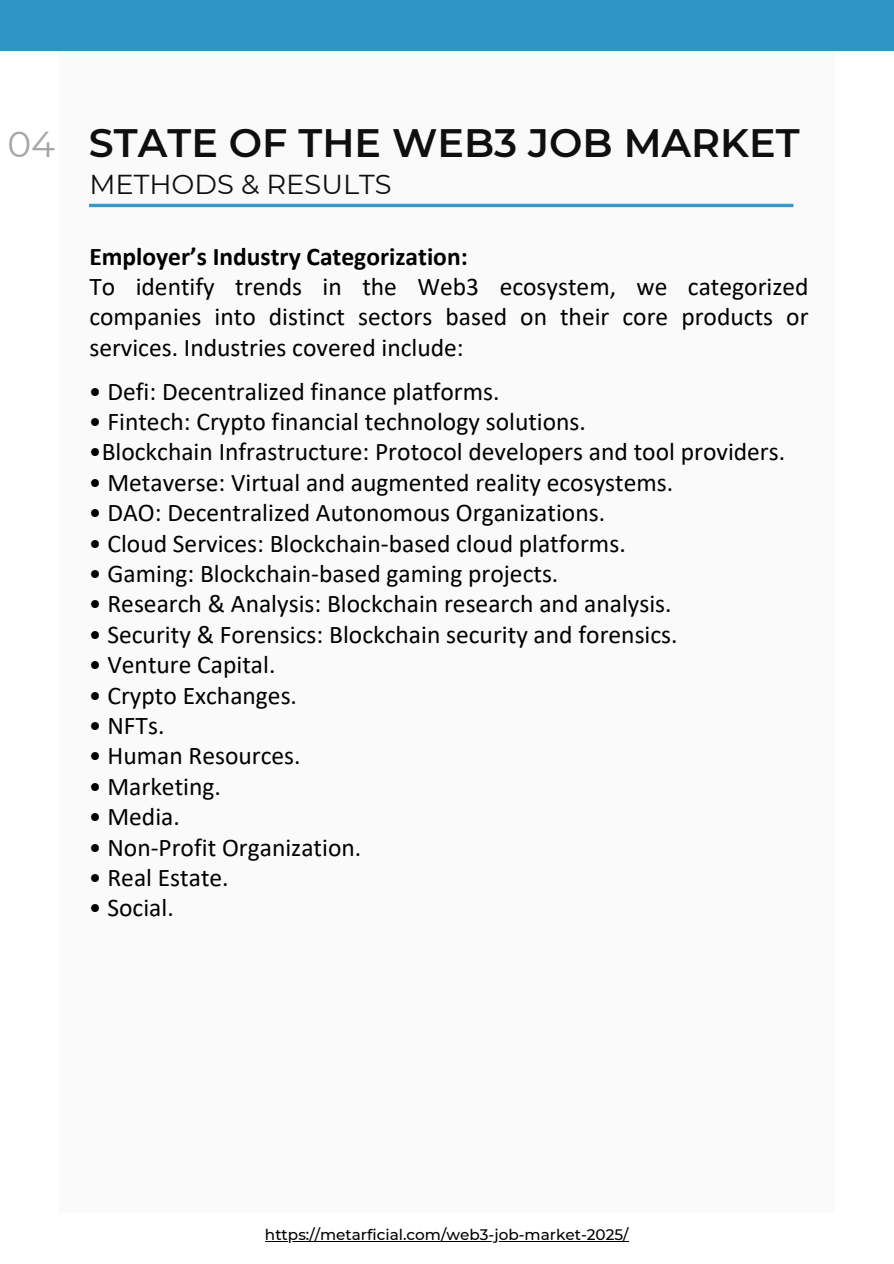
<style>
.page{position:relative;width:894px;height:1264px;background:#fff}
.page>*{position:absolute;margin:0;border:0;box-sizing:border-box;transform-origin:0 0}
.t1{font:600 39.6px "Montserrat";color:#100f0d}
.t2{font:36px "Montserrat";color:#a6a6a6}
.t3{font:27.3px "Montserrat";color:#100f0d}
.t4{font:25.5px/30.3px "Calibri";color:#000}
.t5{font:500 15.15px "Montserrat";color:#000}
.s1{font-weight:700}
</style>
<div class="page">
<div style="left:59px;top:51px;width:775px;height:1161px;background:#fafafa"></div>
<div style="left:0;top:0;width:893px;height:51px;background:#2f94c6"></div>
<hr style="left:89px;top:204px;width:704px;height:3px;background:#3797c8">
<hr style="left:265px;top:1241px;width:363px;height:1px;background:#000">
<h2 class="t2" style="left:7px;top:123px;width:49px">04</h2>
<h1 class="t1" style="left:89px;top:118px;width:712px">STATE OF THE WEB3 JOB MARKET</h1>
<p class="t3" style="left:89px;top:167px;width:304px">METHODS &amp; RESULTS</p>
<h3 class="t4" style="left:89px;top:243px;width:720px"><span class="s1">Employer’s Industry Categorization:<br></span>To identify trends in the Web3 ecosystem, we categorized companies into distinct sectors based on their core products or services. Industries covered include:</h3>
<p class="t4" style="left:89px;top:378px;width:412px">• Defi: Decentralized finance platforms.</p>
<p class="t4" style="left:89px;top:408px;width:498px">• Fintech: Crypto financial technology solutions.</p>
<p class="t4" style="left:89px;top:439px;width:697px">•Blockchain Infrastructure: Protocol developers and tool providers.</p>
<p class="t4" style="left:89px;top:469px;width:585px">• Metaverse: Virtual and augmented reality ecosystems.</p>
<p class="t4" style="left:89px;top:499px;width:517px">• DAO: Decentralized Autonomous Organizations.</p>
<p class="t4" style="left:89px;top:530px;width:538px">• Cloud Services: Blockchain-based cloud platforms.</p>
<p class="t4" style="left:89px;top:560px;width:471px">• Gaming: Blockchain-based gaming projects.</p>
<p class="t4" style="left:89px;top:591px;width:584px">• Research &amp; Analysis: Blockchain research and analysis.</p>
<p class="t4" style="left:89px;top:621px;width:590px">• Security &amp; Forensics: Blockchain security and forensics.</p>
<p class="t4" style="left:89px;top:651px;width:188px">• Venture Capital.</p>
<p class="t4" style="left:89px;top:682px;width:209px">• Crypto Exchanges.</p>
<p class="t4" style="left:89px;top:712px;width:77px">• NFTs.</p>
<p class="t4" style="left:89px;top:742px;width:213px">• Human Resources.</p>
<p class="t4" style="left:89px;top:773px;width:133px">• Marketing.</p>
<p class="t4" style="left:89px;top:803px;width:92px">• Media.</p>
<p class="t4" style="left:89px;top:834px;width:274px">• Non-Profit Organization.</p>
<p class="t4" style="left:89px;top:864px;width:141px">• Real Estate.</p>
<p class="t4" style="left:89px;top:894px;width:86px">• Social.</p>
<h3 class="t5" style="left:265px;top:1225px;width:365px">https://metarficial.com/web3-job-market-2025/</h3>
</div>
